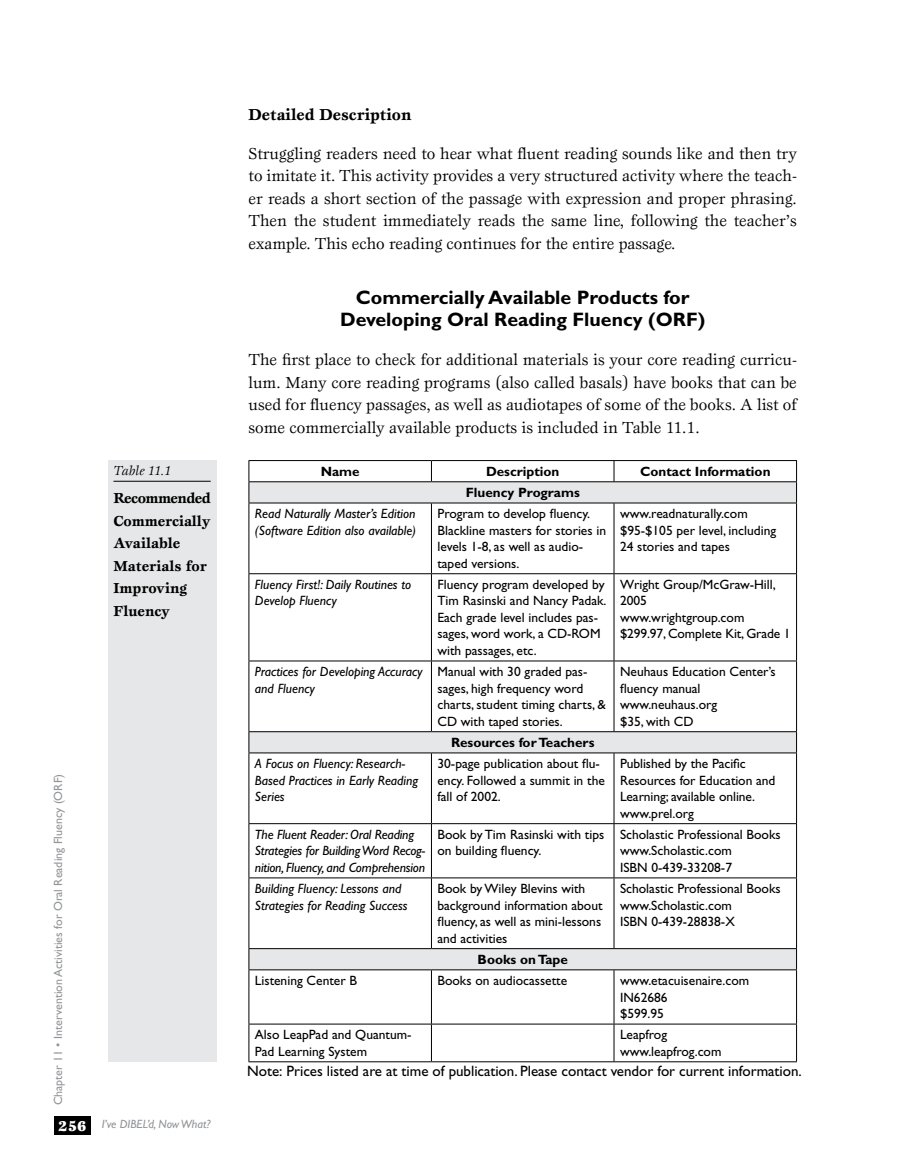
<style>
.page{position:relative;width:905px;height:1175px;background:#fff}
.page>*{position:absolute;margin:0;border:0;box-sizing:border-box;transform-origin:0 0}
.t1{font:700 19.5px/22.5px "Gill Sans Std";color:#000;text-align:center}
.t2{font:16.5px/22.5px "Esprit Std";color:#000;text-align:justify}
.t3{font:700 16.5px "Esprit Std";color:#000}
.t4{font:15px "Gill Sans Std";letter-spacing:-.005em;color:#000}
.t5{font:700 15px/22.5px "Esprit Std";letter-spacing:-.005em;color:#000}
.t6{font:13.5px/16.5px "Gill Sans Std";color:#000}
.t7{font:italic 13.5px/16.5px "Gill Sans Std";color:#000}
.t8{font:700 13.5px "Gill Sans Std";color:#000}
.t9{font:italic 13.5px "Esprit Std";color:#000}
.t10{font:12px "Gill Sans Std";color:#939598}
.t11{font:italic 12px "Gill Sans Std";color:#939598}
.s1{font-family:"Esprit Std";font-weight:900;font-style:normal;font-size:15px;color:#fff}
</style>
<div class="page">
<div style="left:54px;top:1116px;width:37px;height:18px;background:#000"></div>
<svg style="left:249px;top:482px;width:547px;height:487px"></svg>
<hr style="left:248px;top:460px;width:183px;height:1px;background:#000">
<hr style="left:431px;top:460px;width:183px;height:1px;background:#000">
<hr style="left:614px;top:460px;width:182px;height:1px;background:#000">
<hr style="left:248px;top:481px;width:183px;height:1px;background:#000">
<hr style="left:431px;top:481px;width:183px;height:1px;background:#000">
<hr style="left:614px;top:481px;width:182px;height:1px;background:#000">
<hr style="left:248px;top:502px;width:183px;height:1px;background:#000">
<hr style="left:431px;top:502px;width:183px;height:1px;background:#000">
<hr style="left:614px;top:502px;width:182px;height:1px;background:#000">
<hr style="left:248px;top:573px;width:183px;height:1px;background:#000">
<hr style="left:431px;top:573px;width:183px;height:1px;background:#000">
<hr style="left:614px;top:573px;width:182px;height:1px;background:#000">
<hr style="left:248px;top:660px;width:183px;height:1px;background:#000">
<hr style="left:431px;top:660px;width:183px;height:1px;background:#000">
<hr style="left:614px;top:660px;width:182px;height:1px;background:#000">
<hr style="left:248px;top:731px;width:183px;height:1px;background:#000">
<hr style="left:431px;top:731px;width:183px;height:1px;background:#000">
<hr style="left:614px;top:731px;width:182px;height:1px;background:#000">
<hr style="left:248px;top:752px;width:183px;height:1px;background:#000">
<hr style="left:431px;top:752px;width:183px;height:1px;background:#000">
<hr style="left:614px;top:752px;width:182px;height:1px;background:#000">
<hr style="left:248px;top:823px;width:183px;height:1px;background:#000">
<hr style="left:431px;top:823px;width:183px;height:1px;background:#000">
<hr style="left:614px;top:823px;width:182px;height:1px;background:#000">
<hr style="left:248px;top:877px;width:183px;height:1px;background:#000">
<hr style="left:431px;top:877px;width:183px;height:1px;background:#000">
<hr style="left:614px;top:877px;width:182px;height:1px;background:#000">
<hr style="left:248px;top:948px;width:183px;height:1px;background:#000">
<hr style="left:431px;top:948px;width:183px;height:1px;background:#000">
<hr style="left:614px;top:948px;width:182px;height:1px;background:#000">
<hr style="left:248px;top:969px;width:183px;height:1px;background:#000">
<hr style="left:431px;top:969px;width:183px;height:1px;background:#000">
<hr style="left:614px;top:969px;width:182px;height:1px;background:#000">
<hr style="left:248px;top:1023px;width:183px;height:1px;background:#000">
<hr style="left:431px;top:1023px;width:183px;height:1px;background:#000">
<hr style="left:614px;top:1023px;width:182px;height:1px;background:#000">
<hr style="left:248px;top:1061px;width:183px;height:1px;background:#000">
<hr style="left:431px;top:1061px;width:183px;height:1px;background:#000">
<hr style="left:614px;top:1061px;width:182px;height:1px;background:#000">
<svg style="left:248px;top:461px;width:1px;height:41px"></svg>
<hr style="left:248px;top:503px;width:1px;height:70px;background:#000">
<hr style="left:248px;top:574px;width:1px;height:86px;background:#000">
<hr style="left:248px;top:661px;width:1px;height:70px;background:#000">
<svg style="left:248px;top:732px;width:1px;height:20px"></svg>
<hr style="left:248px;top:753px;width:1px;height:70px;background:#000">
<hr style="left:248px;top:824px;width:1px;height:53px;background:#000">
<hr style="left:248px;top:878px;width:1px;height:70px;background:#000">
<svg style="left:248px;top:949px;width:1px;height:20px"></svg>
<hr style="left:248px;top:970px;width:1px;height:53px;background:#000">
<hr style="left:248px;top:1024px;width:1px;height:37px;background:#000">
<svg style="left:431px;top:461px;width:1px;height:20px"></svg>
<svg style="left:613px;top:461px;width:1px;height:20px"></svg>
<svg style="left:796px;top:461px;width:1px;height:41px"></svg>
<hr style="left:431px;top:503px;width:1px;height:70px;background:#000">
<hr style="left:613px;top:503px;width:1px;height:70px;background:#000">
<hr style="left:796px;top:503px;width:1px;height:70px;background:#000">
<hr style="left:431px;top:574px;width:1px;height:86px;background:#000">
<hr style="left:613px;top:574px;width:1px;height:86px;background:#000">
<hr style="left:796px;top:574px;width:1px;height:86px;background:#000">
<hr style="left:431px;top:661px;width:1px;height:70px;background:#000">
<hr style="left:613px;top:661px;width:1px;height:70px;background:#000">
<hr style="left:796px;top:661px;width:1px;height:70px;background:#000">
<svg style="left:796px;top:732px;width:1px;height:20px"></svg>
<hr style="left:431px;top:753px;width:1px;height:70px;background:#000">
<hr style="left:613px;top:753px;width:1px;height:70px;background:#000">
<hr style="left:796px;top:753px;width:1px;height:70px;background:#000">
<hr style="left:431px;top:824px;width:1px;height:53px;background:#000">
<hr style="left:613px;top:824px;width:1px;height:53px;background:#000">
<hr style="left:796px;top:824px;width:1px;height:53px;background:#000">
<hr style="left:431px;top:878px;width:1px;height:70px;background:#000">
<hr style="left:613px;top:878px;width:1px;height:70px;background:#000">
<hr style="left:796px;top:878px;width:1px;height:70px;background:#000">
<svg style="left:796px;top:949px;width:1px;height:20px"></svg>
<hr style="left:431px;top:970px;width:1px;height:53px;background:#000">
<hr style="left:613px;top:970px;width:1px;height:53px;background:#000">
<hr style="left:796px;top:970px;width:1px;height:53px;background:#000">
<hr style="left:431px;top:1024px;width:1px;height:37px;background:#000">
<hr style="left:613px;top:1024px;width:1px;height:37px;background:#000">
<hr style="left:796px;top:1024px;width:1px;height:37px;background:#000">
<div style="left:108px;top:460px;width:108px;height:602px;background:#e6e7e8"></div>
<hr style="left:113px;top:481px;width:98px;height:1px;background:#000">
<p class="t9" style="left:113px;top:463px;width:60px">Table 11.1</p>
<p class="t5" style="left:113px;top:487px;width:99px">Recommended<br>Commercially<br>Available<br>Materials for<br>Improving<br>Fluency</p>
<p class="t10" style="left:51px;top:1105px;width:333px;rotate:-90deg">Chapter 11 • Intervention Activities for Oral Reading Fluency (ORF)</p>
<p class="t11" style="left:58px;top:1117px;width:154px"><span class="s1">256</span> I’ve DIBEL’d, Now What?</p>
<p class="t3" style="left:248px;top:104px;width:164px">Detailed Description</p>
<p class="t2" style="left:248px;top:142px;width:550px">Struggling readers need to hear what fluent reading sounds like and then try to imitate it. This activity provides a very structured activity where the teach&shy;er reads a short section of the passage with expression and proper phrasing.<br>Then the student immediately reads the same line, following the teacher’s example. This echo reading continues for the entire passage.</p>
<h1 class="t1" style="left:340px;top:286px;width:366px">Commercially Available Products for<br>Developing Oral Reading Fluency (ORF)</h1>
<p class="t2" style="left:248px;top:348px;width:550px">The first place to check for additional materials is your core reading curricu&shy;lum. Many core reading programs (also called basals) have books that can be used for fluency passages, as well as audiotapes of some of the books. A list of some commercially available products is included in Table 11.1.</p>
<p class="t8" style="left:321px;top:463px;width:40px">Name</p>
<p class="t8" style="left:486px;top:463px;width:75px">Description</p>
<p class="t8" style="left:640px;top:463px;width:132px">Contact Information</p>
<p class="t8" style="left:465px;top:484px;width:116px">Fluency Programs</p>
<p class="t7" style="left:255px;top:505px;width:163px">Read Naturally Master’s Edition (Software Edition also available)</p>
<p class="t6" style="left:437px;top:505px;width:170px">Program to develop fluency.<br>Blackline masters for stories in levels 1-8, as well as audio&shy;taped versions.</p>
<p class="t6" style="left:620px;top:505px;width:158px">www.readnaturally.com $95-$105 per level, including<br>24 stories and tapes</p>
<p class="t7" style="left:255px;top:576px;width:158px">Fluency First!: Daily Routines to<br>Develop Fluency</p>
<p class="t6" style="left:437px;top:576px;width:170px">Fluency program developed by<br>Tim Rasinski and Nancy Padak.<br>Each grade level includes pas&shy;sages, word work, a CD-ROM with passages, etc.</p>
<p class="t6" style="left:620px;top:576px;width:172px">Wright Group/McGraw-Hill,<br>2005<br>www.wrightgroup.com $299.97, Complete Kit, Grade 1</p>
<p class="t7" style="left:255px;top:663px;width:169px">Practices for Developing Accuracy and Fluency</p>
<p class="t6" style="left:437px;top:663px;width:170px">Manual with 30 graded pas&shy;sages, high frequency word charts, student timing charts, &amp;<br>CD with taped stories.</p>
<p class="t6" style="left:620px;top:663px;width:157px">Neuhaus Education Center’s fluency manual www.neuhaus.org<br>$35, with CD</p>
<p class="t8" style="left:451px;top:734px;width:145px">Resources for Teachers</p>
<p class="t7" style="left:255px;top:755px;width:165px">A Focus on Fluency: Research-<br>Based Practices in Early Reading<br>Series</p>
<p class="t6" style="left:437px;top:755px;width:169px">30-page publication about flu&shy;ency. Followed a summit in the fall of 2002.</p>
<p class="t6" style="left:620px;top:755px;width:157px">Published by the Pacific<br>Resources for Education and<br>Learning; available online. www.prel.org</p>
<p class="t7" style="left:255px;top:826px;width:172px">The Fluent Reader: Oral Reading<br>Strategies for Building Word Recog&shy;nition, Fluency, and Comprehension</p>
<p class="t6" style="left:437px;top:826px;width:168px">Book by Tim Rasinski with tips on building fluency.</p>
<p class="t6" style="left:620px;top:826px;width:162px">Scholastic Professional Books www.Scholastic.com<br>ISBN 0-439-33208-7</p>
<p class="t7" style="left:255px;top:880px;width:154px">Building Fluency: Lessons and<br>Strategies for Reading Success</p>
<p class="t6" style="left:437px;top:880px;width:167px">Book by Wiley Blevins with background information about fluency, as well as mini-lessons and activities</p>
<p class="t6" style="left:620px;top:880px;width:162px">Scholastic Professional Books www.Scholastic.com<br>ISBN 0-439-28838-X</p>
<p class="t8" style="left:477px;top:951px;width:92px">Books on Tape</p>
<p class="t6" style="left:255px;top:972px;width:104px">Listening Center B</p>
<p class="t6" style="left:437px;top:972px;width:131px">Books on audiocassette</p>
<p class="t6" style="left:620px;top:972px;width:131px">www.etacuisenaire.com<br>IN62686<br>$599.95</p>
<p class="t6" style="left:255px;top:1026px;width:158px">Also LeapPad and Quantum-<br>Pad Learning System</p>
<p class="t6" style="left:620px;top:1026px;width:103px">Leapfrog www.leapfrog.com</p>
<p class="t4" style="left:247px;top:1062px;width:556px">Note: Prices listed are at time of publication. Please contact vendor for current information.</p>
</div>
